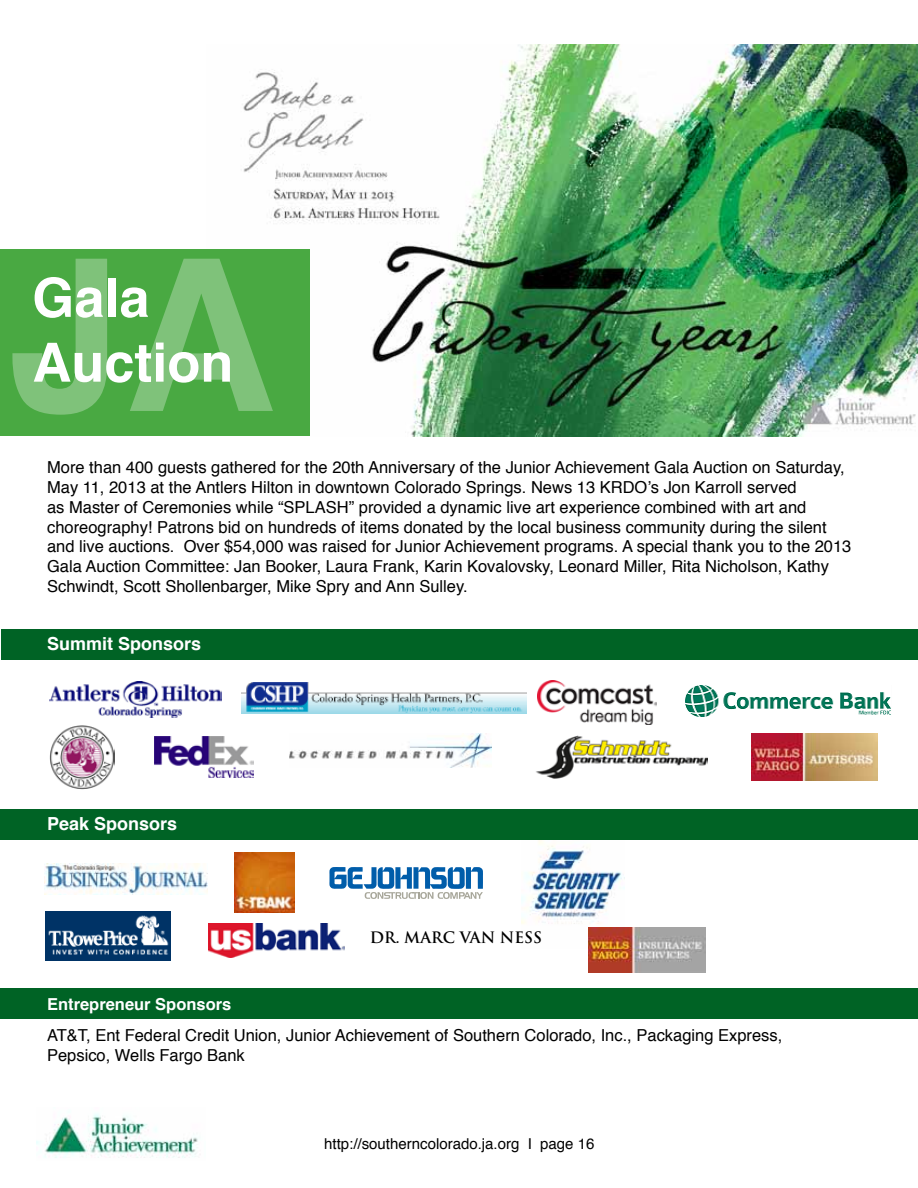
<style>
.page{position:relative;width:918px;height:1188px;background:#fff}
.page>*{position:absolute;margin:0;border:0;box-sizing:border-box;transform-origin:0 0}
.t1{font:700 54px/64.8px "Helvetica";color:#fff}
.t2{font:700 18px "Helvetica";color:#fff}
.t3{font:16.5px/19.8px "Helvetica";color:#000}
.t4{font:700 16.5px "Helvetica";color:#fff}
.t5{font:700 15.45px "Trajan Pro";color:#000}
.t6{font:15px "Helvetica";color:#000}
</style>
<div class="page">
<img style="left:243px;top:45px;width:675px;height:392px">
<img style="left:50px;top:681px;width:172px;height:36px">
<img style="left:241px;top:683px;width:285px;height:30px">
<img style="left:538px;top:681px;width:119px;height:43px">
<img style="left:685px;top:685px;width:206px;height:32px">
<img style="left:50px;top:725px;width:64px;height:65px">
<img style="left:751px;top:733px;width:126px;height:48px">
<img style="left:44px;top:864px;width:163px;height:31px">
<img style="left:234px;top:852px;width:60px;height:60px">
<svg style="left:329px;top:867px;width:154px;height:32px"></svg>
<img style="left:522px;top:840px;width:103px;height:88px">
<img style="left:45px;top:912px;width:126px;height:49px">
<img style="left:209px;top:923px;width:136px;height:34px">
<img style="left:588px;top:928px;width:118px;height:44px">
<img style="left:36px;top:1113px;width:162px;height:45px">
<img style="left:536px;top:736px;width:172px;height:42px">
<img style="left:290px;top:733px;width:202px;height:35px">
<div style="left:0;top:249px;width:310px;height:187px;background:#49a942"></div>
<svg style="left:12px;top:259px;width:261px;height:156px"></svg>
<div style="left:1px;top:629px;width:917px;height:31px;background:#006325"></div>
<div style="left:1px;top:809px;width:917px;height:31px;background:#006325"></div>
<div style="left:0;top:989px;width:918px;height:30px;background:#006325"></div>
<img style="left:155px;top:736px;width:99px;height:41px">
<h1 class="t1" style="left:32px;top:266px;width:202px">Gala<br>Auction</h1>
<p class="t3" style="left:47px;top:458px;width:806px">More than 400 guests gathered for the 20th Anniversary of the Junior Achievement Gala Auction on Saturday, May 11, 2013 at the Antlers Hilton in downtown Colorado Springs. News 13 KRDO’s Jon Karroll served<br>as Master of Ceremonies while “SPLASH” provided a dynamic live art experience combined with art and choreography! Patrons bid on hundreds of items donated by the local business community during the silent and live auctions. Over $54,000 was raised for Junior Achievement programs. A special thank you to the 2013<br>Gala Auction Committee: Jan Booker, Laura Frank, Karin Kovalovsky, Leonard Miller, Rita Nicholson, Kathy Schwindt, Scott Shollenbarger, Mike Spry and Ann Sulley.</p>
<p class="t2" style="left:47px;top:629px;width:156px">Summit Sponsors</p>
<p class="t2" style="left:47px;top:809px;width:132px">Peak Sponsors</p>
<p class="t5" style="left:370px;top:928px;width:174px">DR. MARC VAN NESS</p>
<p class="t4" style="left:47px;top:990px;width:186px">Entrepreneur Sponsors</p>
<p class="t3" style="left:47px;top:1026px;width:737px">AT&amp;T, Ent Federal Credit Union, Junior Achievement of Southern Colorado, Inc., Packaging Express,<br>Pepsico, Wells Fargo Bank</p>
<p class="t6" style="left:324px;top:1132px;width:272px">http://southerncolorado.ja.org I page 16</p>
</div>
